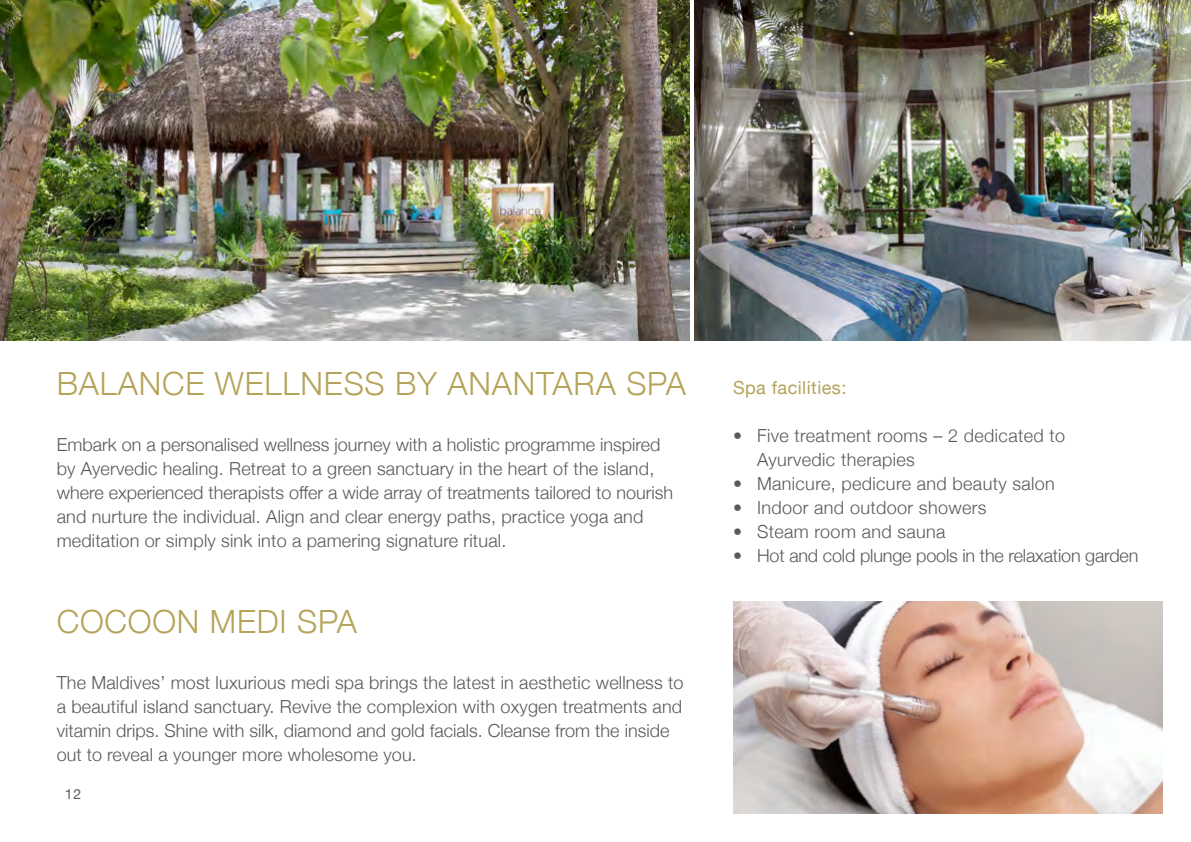
<style>
.page{position:relative;width:1191px;height:842px;background:#fff}
.page>*{position:absolute;margin:0;border:0;box-sizing:border-box;transform-origin:0 0}
.t1{font:300 32px "Helvetica Neue";letter-spacing:.025em;color:#b4a358}
.t2{font:300 18px/24px "Helvetica Neue";letter-spacing:.01em;color:#58595b}
.t3{font:300 18px "Helvetica Neue";letter-spacing:-.01em;color:#58595b}
.t4{font:18px "Helvetica Neue";letter-spacing:.025em;color:#b4a358}
.t5{font:14px "Helvetica Neue";color:#58595b}
</style>
<div class="page">
<img style="left:0;top:0;width:689px;height:340px">
<img style="left:694px;top:0;width:497px;height:340px">
<img style="left:733px;top:601px;width:429px;height:213px">
<h1 class="t1" style="left:57px;top:358px;width:631px">BALANCE WELLNESS BY ANANTARA SPA</h1>
<p class="t2" style="left:57px;top:431px;width:618px">Embark on a personalised wellness journey with a holistic programme inspired by Ayervedic healing. Retreat to a green sanctuary in the heart of the island, where experienced therapists offer a wide array of treatments tailored to nourish and nurture the individual. Align and clear energy paths, practice yoga and meditation or simply sink into a pamering signature ritual.</p>
<h1 class="t1" style="left:57px;top:596px;width:302px">COCOON MEDI SPA</h1>
<p class="t2" style="left:57px;top:670px;width:628px">The Maldives’ most luxurious medi spa brings the latest in aesthetic wellness to a beautiful island sanctuary. Revive the complexion with oxygen treatments and vitamin drips. Shine with silk, diamond and gold facials. Cleanse from the inside out to reveal a younger more wholesome you.</p>
<p class="t5" style="left:65px;top:784px;width:18px">12</p>
<p class="t4" style="left:733px;top:374px;width:115px">Spa facilities:</p>
<p class="t2" style="left:757px;top:422px;width:310px;text-indent:-24px">• Five treatment rooms – 2 dedicated to<br>Ayurvedic therapies</p>
<p class="t2" style="left:733px;top:470px;width:323px">• Manicure, pedicure and beauty salon</p>
<p class="t2" style="left:733px;top:494px;width:255px">• Indoor and outdoor showers</p>
<p class="t2" style="left:733px;top:518px;width:214px">• Steam room and sauna</p>
<p class="t3" style="left:733px;top:541px;width:407px">• Hot and cold plunge pools in the relaxation garden</p>
</div>
